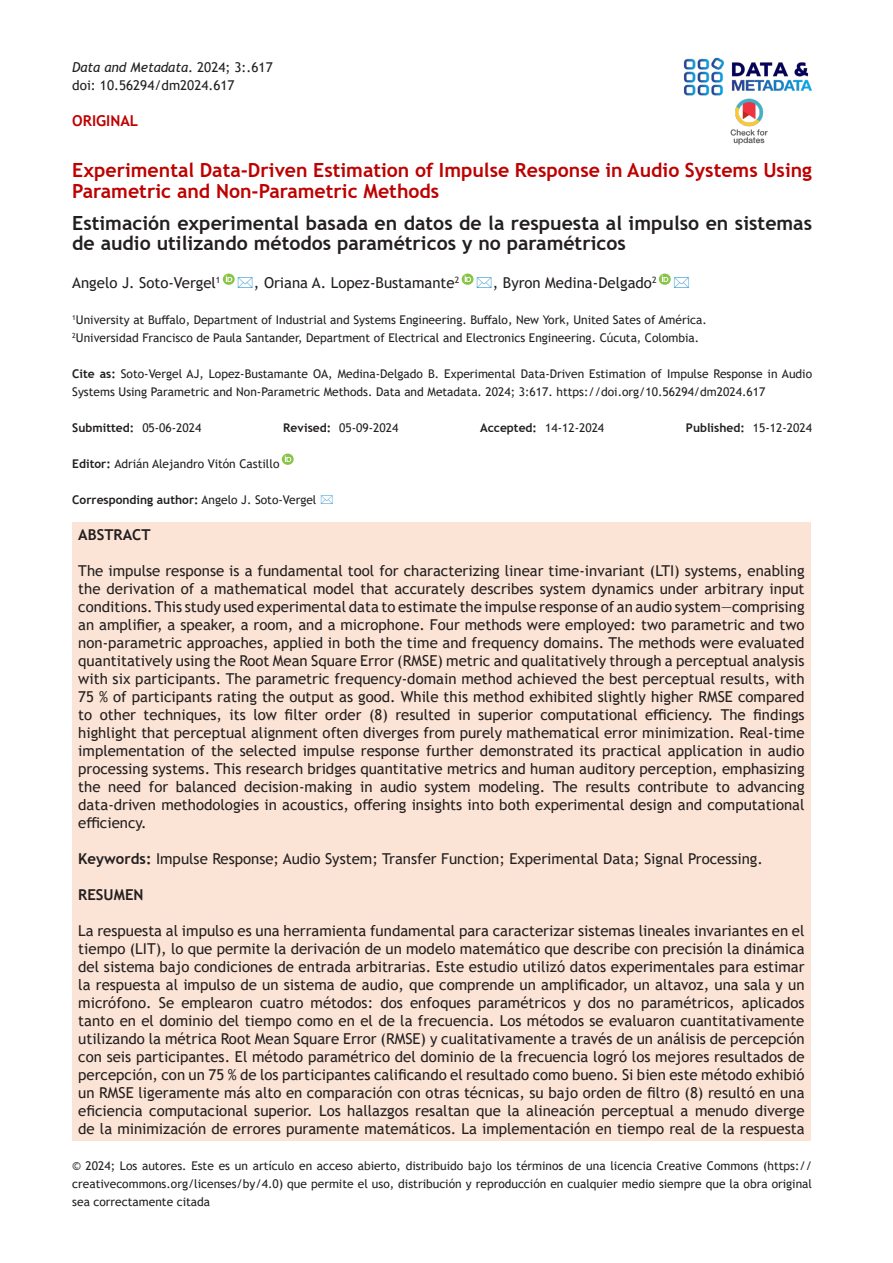
<style>
.page{position:relative;width:893px;height:1263px;background:#fff}
.page>*{position:absolute;margin:0;border:0;box-sizing:border-box;transform-origin:0 0}
.t1{font:700 19.5px/19.5px "Trebuchet MS";color:#231f20}
.t2{font:700 19.5px/21px "Trebuchet MS";color:#be0000}
.t3{font:15px/18px "Trebuchet MS";color:#231f20;text-align:justify}
.t4{font:700 15px "Trebuchet MS";color:#231f20}
.t5{font:700 15px "Trebuchet MS";color:#be0000}
.t6{font:italic 13.5px "Trebuchet MS";color:#231f20}
.t7{font:13.5px "Trebuchet MS";color:#231f20}
.t8{font:12px/18px "Trebuchet MS";color:#231f20;text-align:justify}
.t9{font:700 12px "Trebuchet MS";color:#231f20}
.s1{font-style:normal}
.s2{font-weight:700}
.s3{font-weight:400}
</style>
<div class="page">
<img style="left:683px;top:57px;width:129px;height:39px">
<img style="left:730px;top:98px;width:38px;height:47px">
<div style="left:72px;top:522px;width:739px;height:618px;background:#fbe4d5"></div>
<svg style="left:282px;top:454px;width:12px;height:11px"></svg>
<svg style="left:223px;top:274px;width:12px;height:11px"></svg>
<svg style="left:462px;top:274px;width:12px;height:11px"></svg>
<svg style="left:659px;top:274px;width:12px;height:11px"></svg>
<p class="t6" style="left:72px;top:59px;width:202px">Data and Metadata<span class="s1">. 2024; 3:.617</span></p>
<p class="t7" style="left:72px;top:77px;width:164px">doi: 10.56294/dm2024.617</p>
<p class="t5" style="left:72px;top:111px;width:67px">ORIGINAL</p>
<p class="t2" style="left:72px;top:159px;width:741px">Experimental Data-Driven Estimation of Impulse Response in Audio Systems Using<br>Parametric and Non-Parametric Methods</p>
<p class="t1" style="left:72px;top:214px;width:741px">Estimación experimental basada en datos de la respuesta al impulso en sistemas de audio utilizando métodos paramétricos y no paramétricos</p>
<p class="t3" style="left:72px;top:274px;width:150px">Angelo J. Soto-Vergel<sup>1</sup></p>
<p class="t3" style="left:254px;top:274px;width:207px">, Oriana A. Lopez-Bustamante<sup>2</sup></p>
<p class="t3" style="left:493px;top:274px;width:165px">, Byron Medina-Delgado<sup>2</sup></p>
<p class="t8" style="left:72px;top:311px;width:636px"><sup>1</sup>University at Buffalo, Department of Industrial and Systems Engineering. Buffalo, New York, United Sates of América.</p>
<p class="t8" style="left:72px;top:329px;width:629px"><sup>2</sup>Universidad Francisco de Paula Santander, Department of Electrical and Electronics Engineering. Cúcuta, Colombia.</p>
<p class="t8" style="left:72px;top:365px;width:741px"><span class="s2">Cite as:</span> Soto-Vergel AJ, Lopez-Bustamante OA, Medina-Delgado B. Experimental Data-Driven Estimation of Impulse Response in Audio<br>Systems Using Parametric and Non-Parametric Methods. Data and Metadata. 2024; 3:617. https://doi.org/10.56294/dm2024.617</p>
<p class="t9" style="left:72px;top:420px;width:131px">Submitted: <span class="s3">05-06-2024</span></p>
<p class="t8" style="left:283px;top:419px;width:117px"><span class="s2">Revised:</span> 05-09-2024</p>
<p class="t8" style="left:480px;top:419px;width:126px"><span class="s2">Accepted:</span> 14-12-2024</p>
<p class="t9" style="left:686px;top:420px;width:128px">Published: <span class="s3">15-12-2024</span></p>
<p class="t8" style="left:72px;top:455px;width:209px"><span class="s2">Editor:</span> Adrián Alejandro Vitón Castillo</p>
<p class="t9" style="left:72px;top:492px;width:246px">Corresponding author: <span class="s3">Angelo J. Soto-Vergel</span></p>
<p class="t4" style="left:78px;top:525px;width:74px">ABSTRACT</p>
<p class="t3" style="left:78px;top:562px;width:728px">The impulse response is a fundamental tool for characterizing linear time-invariant (LTI) systems, enabling the derivation of a mathematical model that accurately describes system dynamics under arbitrary input conditions. This study used experimental data to estimate the impulse response of an audio system—comprising an amplifier, a speaker, a room, and a microphone. Four methods were employed: two parametric and two non-parametric approaches, applied in both the time and frequency domains. The methods were evaluated quantitatively using the Root Mean Square Error (RMSE) metric and qualitatively through a perceptual analysis with six participants. The parametric frequency-domain method achieved the best perceptual results, with 75 % of participants rating the output as good. While this method exhibited slightly higher RMSE compared to other techniques, its low filter order (8) resulted in superior computational efficiency. The findings highlight that perceptual alignment often diverges from purely mathematical error minimization. Real-time implementation of the selected impulse response further demonstrated its practical application in audio processing systems. This research bridges quantitative metrics and human auditory perception, emphasizing the need for balanced decision-making in audio system modeling. The results contribute to advancing data-driven methodologies in acoustics, offering insights into both experimental design and computational efficiency.</p>
<p class="t3" style="left:78px;top:850px;width:686px"><span class="s2">Keywords:</span> Impulse Response; Audio System; Transfer Function; Experimental Data; Signal Processing.</p>
<p class="t4" style="left:78px;top:885px;width:67px">RESUMEN</p>
<p class="t3" style="left:78px;top:922px;width:728px">La respuesta al impulso es una herramienta fundamental para caracterizar sistemas lineales invariantes en el tiempo (LIT), lo que permite la derivación de un modelo matemático que describe con precisión la dinámica del sistema bajo condiciones de entrada arbitrarias. Este estudio utilizó datos experimentales para estimar la respuesta al impulso de un sistema de audio, que comprende un amplificador, un altavoz, una sala y un micrófono. Se emplearon cuatro métodos: dos enfoques paramétricos y dos no paramétricos, aplicados tanto en el dominio del tiempo como en el de la frecuencia. Los métodos se evaluaron cuantitativamente utilizando la métrica Root Mean Square Error (RMSE) y cualitativamente a través de un análisis de percepción con seis participantes. El método paramétrico del dominio de la frecuencia logró los mejores resultados de percepción, con un 75 % de los participantes calificando el resultado como bueno. Si bien este método exhibió un RMSE ligeramente más alto en comparación con otras técnicas, su bajo orden de filtro (8) resultó en una eficiencia computacional superior. Los hallazgos resaltan que la alineación perceptual a menudo diverge de la minimización de errores puramente matemáticos. La implementación en tiempo real de la respuesta</p>
<p class="t8" style="left:72px;top:1157px;width:741px">© 2024; Los autores. Este es un artículo en acceso abierto, distribuido bajo los términos de una licencia Creative Commons (https:// creativecommons.org/licenses/by/4.0) que permite el uso, distribución y reproducción en cualquier medio siempre que la obra original sea correctamente citada</p>
</div>
